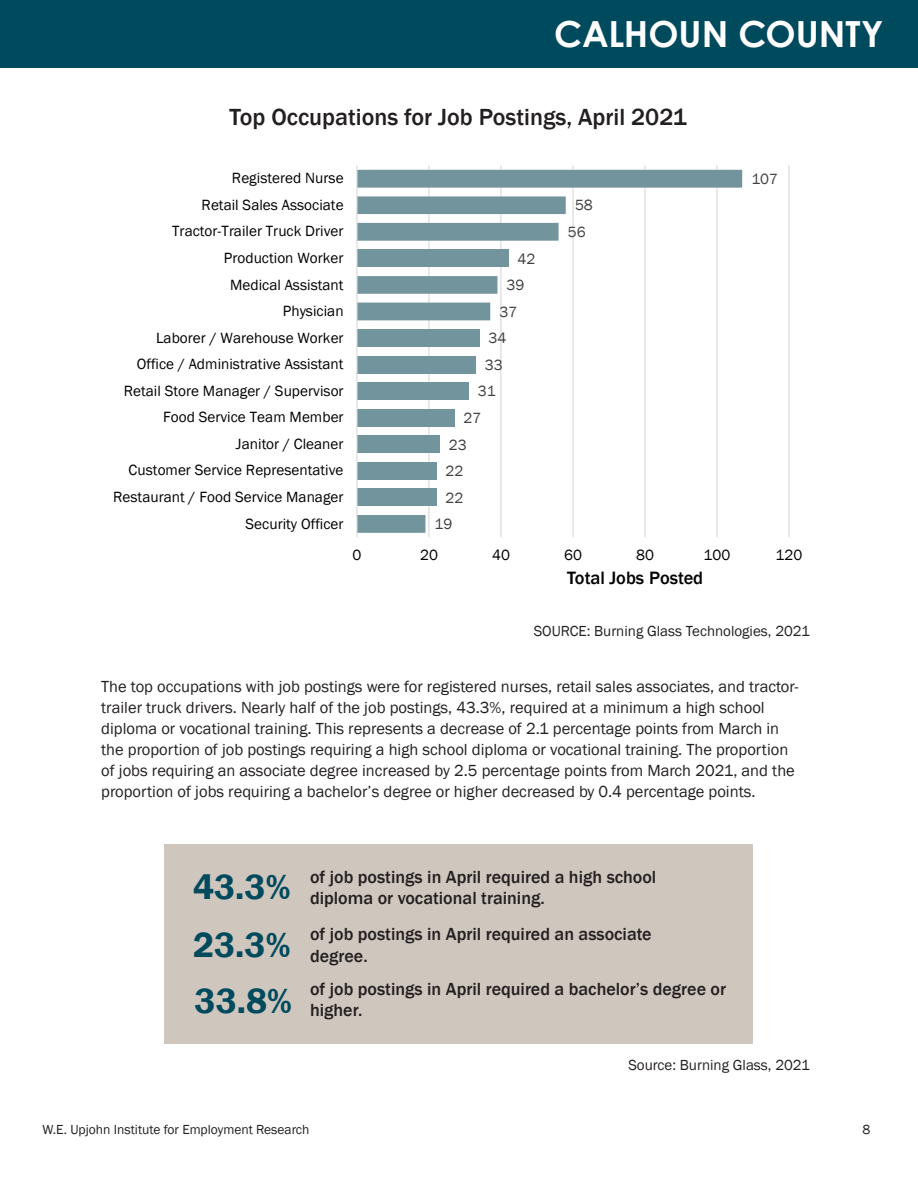
<style>
.page{position:relative;width:918px;height:1188px;background:#fff}
.page>*{position:absolute;margin:0;border:0;box-sizing:border-box;transform-origin:0 0}
.t1{font:600 36px "Franklin Gothic";color:#004a5e}
.t2{font:700 36px "Century Gothic";color:#fff}
.t3{font:500 24px "Franklin Gothic";color:#231f20}
.t4{font:500 18.3px "Franklin Gothic";color:#000}
._12_point_text{font:500 18px/21.6px "Franklin Gothic";color:#231f20}
.body_text{font:16.5px/21px "Franklin Gothic";color:#231f20}
.t5{font:15.3px "Franklin Gothic";color:#000}
.t6{font:15.3px "Franklin Gothic";letter-spacing:.005em;color:#404040}
.Paragraph_Style_1{font:15px "Franklin Gothic";color:#231f20}
.t7{font:13.5px "Franklin Gothic";color:#231f20}
</style>
<div class="page">
<div style="left:0;top:0;width:918px;height:68px;background:#004a5e"></div>
<div style="left:164px;top:845px;width:588px;height:199px;background:#cfc6bd"></div>
<hr style="left:428px;top:165px;width:2px;height:372px;background:#d9d9d9">
<hr style="left:500px;top:165px;width:1px;height:372px;background:#d9d9d9">
<hr style="left:573px;top:165px;width:1px;height:372px;background:#d9d9d9">
<hr style="left:644px;top:165px;width:2px;height:372px;background:#d9d9d9">
<hr style="left:716px;top:165px;width:2px;height:372px;background:#d9d9d9">
<hr style="left:788px;top:165px;width:2px;height:372px;background:#d9d9d9">
<svg style="left:358px;top:170px;width:384px;height:363px"></svg>
<hr style="left:356px;top:165px;width:2px;height:372px;background:#d9d9d9">
<p class="t2" style="left:554px;top:6px;width:331px">CALHOUN COUNTY</p>
<p class="t3" style="left:230px;top:102px;width:459px">Top Occupations for Job Postings, April 2021</p>
<p class="t5" style="left:232px;top:169px;width:113px">Registered Nurse</p>
<p class="t5" style="left:202px;top:195px;width:143px">Retail Sales Associate</p>
<p class="t6" style="left:575px;top:196px;width:19px">58</p>
<p class="t5" style="left:172px;top:222px;width:173px">Tractor-Trailer Truck Driver</p>
<p class="t6" style="left:568px;top:222px;width:19px">56</p>
<p class="t5" style="left:224px;top:248px;width:121px">Production Worker</p>
<p class="t6" style="left:517px;top:249px;width:19px">42</p>
<p class="t5" style="left:230px;top:275px;width:115px">Medical Assistant</p>
<p class="t6" style="left:507px;top:276px;width:19px">39</p>
<p class="t5" style="left:283px;top:302px;width:62px">Physician</p>
<p class="t6" style="left:499px;top:302px;width:19px">37</p>
<p class="t5" style="left:156px;top:328px;width:189px">Laborer / Warehouse Worker</p>
<p class="t6" style="left:489px;top:329px;width:19px">34</p>
<p class="t5" style="left:137px;top:355px;width:208px">Office / Administrative Assistant</p>
<p class="t6" style="left:485px;top:355px;width:19px">33</p>
<p class="t5" style="left:124px;top:381px;width:221px">Retail Store Manager / Supervisor</p>
<p class="t6" style="left:478px;top:382px;width:19px">31</p>
<p class="t5" style="left:163px;top:408px;width:182px">Food Service Team Member</p>
<p class="t6" style="left:463px;top:408px;width:19px">27</p>
<p class="t5" style="left:236px;top:434px;width:109px">Janitor / Cleaner</p>
<p class="t6" style="left:449px;top:435px;width:19px">23</p>
<p class="t5" style="left:129px;top:461px;width:216px">Customer Service Representative</p>
<p class="t6" style="left:445px;top:461px;width:19px">22</p>
<p class="t5" style="left:113px;top:487px;width:232px">Restaurant / Food Service Manager</p>
<p class="t6" style="left:445px;top:488px;width:19px">22</p>
<p class="t5" style="left:246px;top:514px;width:99px">Security Officer</p>
<p class="t6" style="left:435px;top:515px;width:19px">19</p>
<p class="t6" style="left:751px;top:169px;width:28px">107</p>
<p class="t5" style="left:353px;top:546px;width:10px">0</p>
<p class="t5" style="left:420px;top:546px;width:19px">20</p>
<p class="t5" style="left:492px;top:546px;width:19px">40</p>
<p class="t5" style="left:564px;top:546px;width:19px">60</p>
<p class="t5" style="left:636px;top:546px;width:19px">80</p>
<p class="t5" style="left:704px;top:546px;width:28px">100</p>
<p class="t5" style="left:776px;top:546px;width:28px">120</p>
<p class="t4" style="left:567px;top:566px;width:137px">Total Jobs Posted</p>
<p class="Paragraph_Style_1" style="left:534px;top:622px;width:278px">SOURCE: Burning Glass Technologies, 2021</p>
<p class="body_text" style="left:101px;top:676px;width:699px">The top occupations with job postings were for registered nurses, retail sales associates, and tractor&shy;trailer truck drivers. Nearly half of the job postings, 43.3%, required at a minimum a high school diploma or vocational training. This represents a decrease of 2.1 percentage points from March in the proportion of job postings requiring a high school diploma or vocational training. The proportion of jobs requiring an associate degree increased by 2.5 percentage points from March 2021, and the proportion of jobs requiring a bachelor’s degree or higher decreased by 0.4 percentage points.</p>
<p class="t1" style="left:193px;top:865px;width:99px">43.3%</p>
<p class="_12_point_text" style="left:310px;top:866px;width:348px">of job postings in April required a high school diploma or vocational training.</p>
<p class="t1" style="left:193px;top:922px;width:99px">23.3%</p>
<p class="_12_point_text" style="left:310px;top:924px;width:343px">of job postings in April required an associate degree.</p>
<p class="t1" style="left:195px;top:978px;width:99px">33.8%</p>
<p class="_12_point_text" style="left:310px;top:978px;width:418px">of job postings in April required a bachelor’s degree or higher.</p>
<p class="Paragraph_Style_1" style="left:628px;top:1056px;width:183px">Source: Burning Glass, 2021</p>
<p class="t7" style="left:42px;top:1122px;width:269px">W.E. Upjohn Institute for Employment Research</p>
<p class="t7" style="left:862px;top:1122px;width:9px">8</p>
</div>
